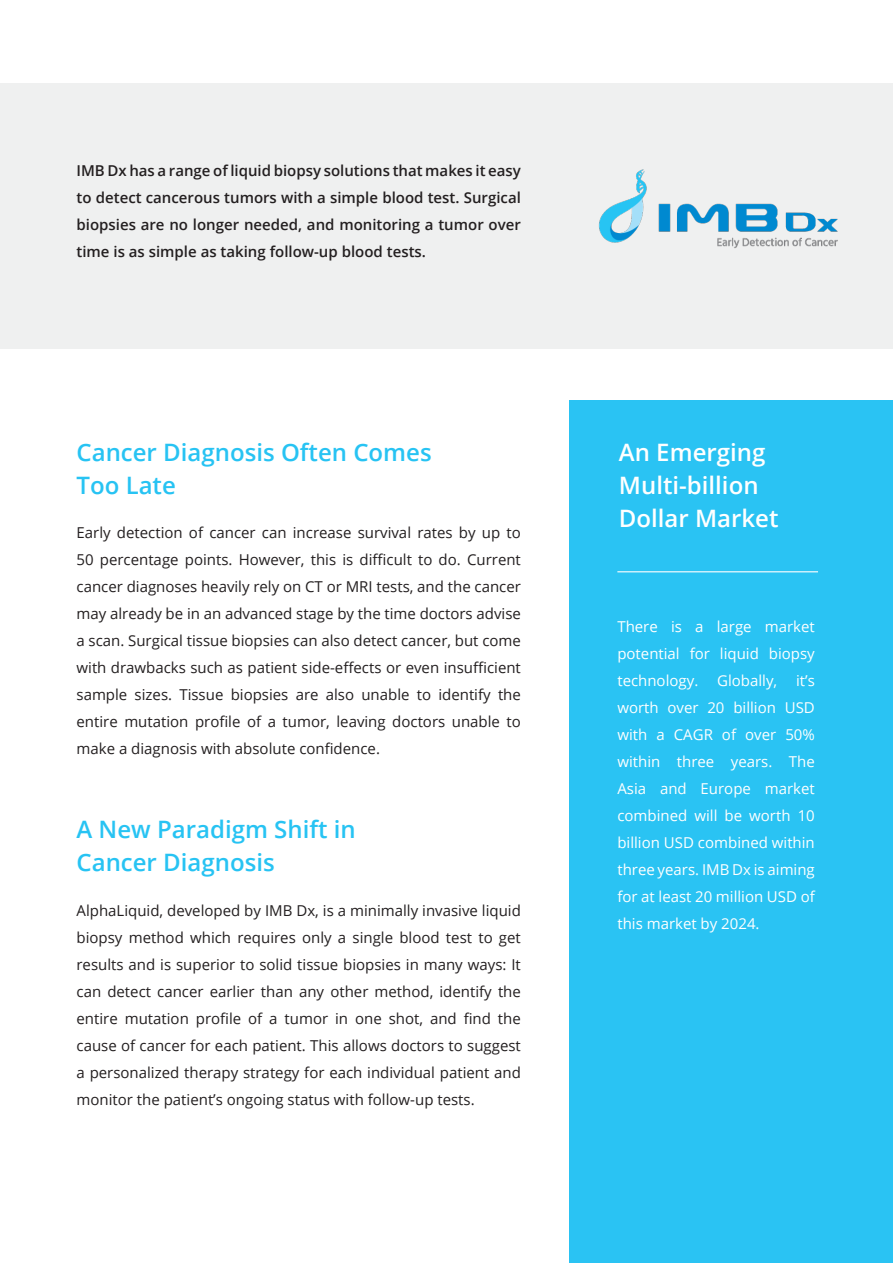
<style>
.page{position:relative;width:893px;height:1263px;background:#fff}
.page>*{position:absolute;margin:0;border:0;box-sizing:border-box;transform-origin:0 0}
.t1{font:600 24px "Open Sans";color:#27c3f3}
.t2{font:600 24px/33px "Open Sans";color:#fff}
.t3{font:15px/27px "Open Sans";color:#231f20;text-align:justify}
.t4{font:15px/27px "Open Sans";color:#fff;text-align:justify}
.t5{font:600 15px/27px "Open Sans";color:#231f20;text-align:justify}
</style>
<div class="page">
<div style="left:0;top:83px;width:893px;height:266px;background:#eff0f0"></div>
<div style="left:570px;top:401px;width:323px;height:862px;background:#2ac3f3"></div>
<hr style="left:617px;top:571px;width:201px;height:1px;background:#fff">
<img style="left:598px;top:169px;width:240px;height:79px">
<p class="t5" style="left:77px;top:157px;width:446px">IMB Dx has a range of liquid biopsy solutions that makes it easy to detect cancerous tumors with a simple blood test. Surgical biopsies are no longer needed, and monitoring a tumor over time is as simple as taking follow-up blood tests.</p>
<p class="t1" style="left:77px;top:435px;width:357px">Cancer Diagnosis Often Comes</p>
<p class="t1" style="left:77px;top:468px;width:101px">Too Late</p>
<p class="t3" style="left:77px;top:519px;width:446px">Early detection of cancer can increase survival rates by up to 50 percentage points. However, this is difficult to do. Current cancer diagnoses heavily rely on CT or MRI tests, and the cancer may already be in an advanced stage by the time doctors advise a scan. Surgical tissue biopsies can also detect cancer, but come with drawbacks such as patient side-effects or even insufficient sample sizes. Tissue biopsies are also unable to identify the entire mutation profile of a tumor, leaving doctors unable to make a diagnosis with absolute confidence.</p>
<p class="t1" style="left:77px;top:813px;width:281px">A New Paradigm Shift in</p>
<p class="t1" style="left:77px;top:846px;width:200px">Cancer Diagnosis</p>
<p class="t3" style="left:77px;top:896px;width:446px">AlphaLiquid, developed by IMB Dx, is a minimally invasive liquid biopsy method which requires only a single blood test to get results and is superior to solid tissue biopsies in many ways: It can detect cancer earlier than any other method, identify the entire mutation profile of a tumor in one shot, and find the cause of cancer for each patient. This allows doctors to suggest a personalized therapy strategy for each individual patient and monitor the patient’s ongoing status with follow-up tests.</p>
<p class="t2" style="left:619px;top:435px;width:161px">An Emerging<br>Multi-billion<br>Dollar Market</p>
<p class="t4" style="left:617px;top:612px;width:199px">There is a large market potential for liquid biopsy technology.</p>
<p class="t4" style="left:717px;top:666px;width:62px">Globally,</p>
<p class="t4" style="left:617px;top:666px;width:199px;text-indent:179px">it’s worth over 20 billion USD with a CAGR of over 50% within three years. The Asia and Europe market combined will be worth 10 billion USD combined within three years. IMB Dx is aiming for at least 20 million USD of this market by 2024.</p>
</div>
